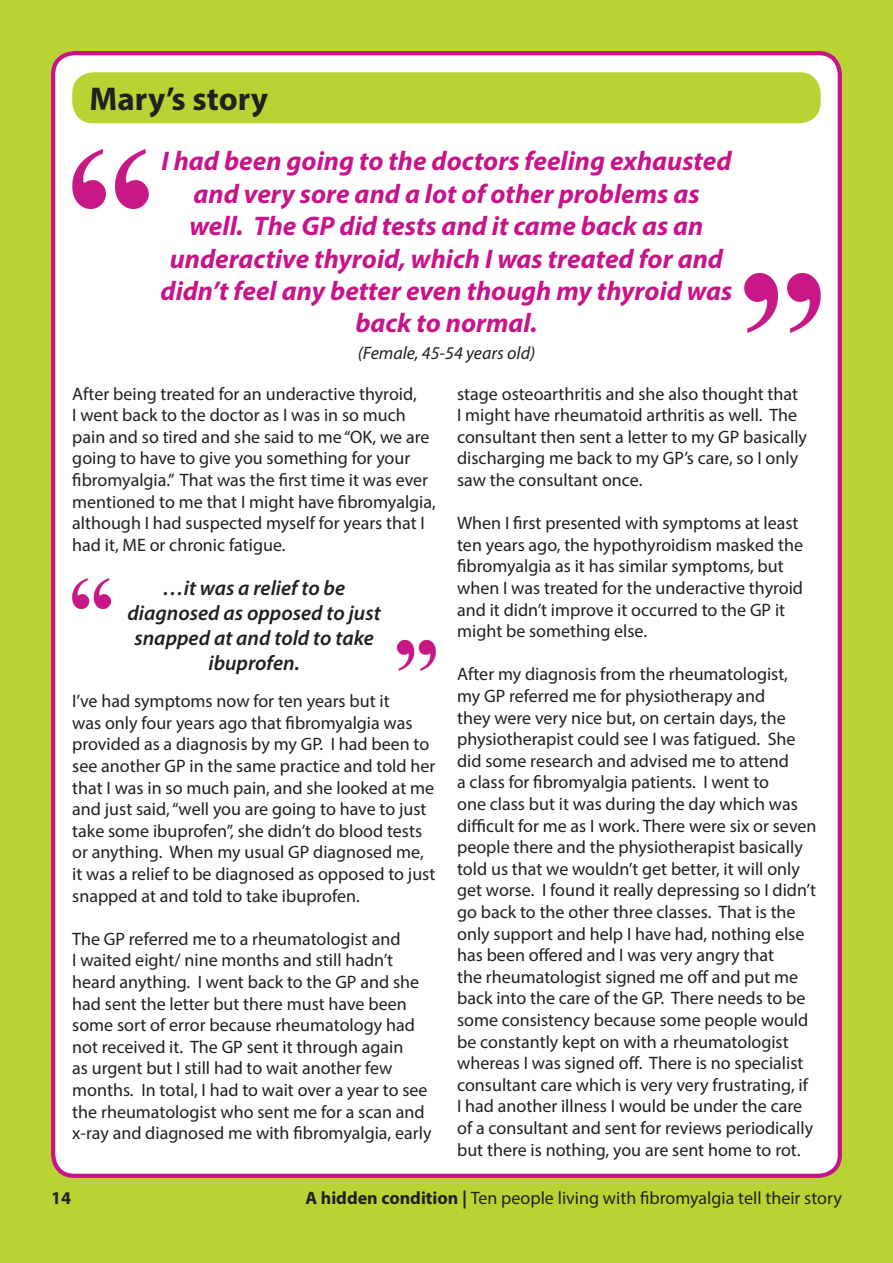
<style>
.page{position:relative;width:893px;height:1263px;background:#b9d432}
.page>*{position:absolute;margin:0;border:0;box-sizing:border-box;transform-origin:0 0}
.t1{font:700 33px "Myriad Pro";color:#231f20}
.t2{font:italic 700 27px/32.4px "Myriad Pro";color:#c8148a;text-align:center}
.t3{font:italic 600 21px/25.2px "Myriad Pro";color:#231f20;text-align:center}
.t4{font:18px/21.6px "Myriad Pro";color:#231f20}
.t5{font:italic 18px "Myriad Pro";color:#231f20}
.t6{font:700 18px "Myriad Pro";color:#231f20}
.s1{font-weight:700}
</style>
<div class="page">
<div style="left:53px;top:53px;width:787px;height:1123px;background:#fff;border-radius:21px"></div>
<div style="left:51px;top:51px;width:791px;height:1127px;border:4px solid #c8148a;border-radius:21px"></div>
<div style="left:72px;top:72px;width:749px;height:51px;background:#b9d432;border-radius:21px"></div>
<img style="left:72px;top:150px;width:77px;height:59px">
<img style="left:744px;top:273px;width:77px;height:59px">
<img style="left:72px;top:579px;width:39px;height:30px">
<img style="left:397px;top:641px;width:39px;height:29px">
<h1 class="t1" style="left:90px;top:78px;width:180px">Mary’s story</h1>
<p class="t2" style="left:161px;top:144px;width:573px">I had been going to the doctors feeling exhausted and very sore and a lot of other problems as<br>well. The GP did tests and it came back as an underactive thyroid, which I was treated for and didn’t feel any better even though my thyroid was back to normal.</p>
<p class="t5" style="left:358px;top:342px;width:179px">(Female, 45-54 years old)</p>
<p class="t4" style="left:72px;top:382px;width:365px">After being treated for an underactive thyroid,<br>I went back to the doctor as I was in so much pain and so tired and she said to me “OK, we are going to have to give you something for your fibromyalgia.” That was the first time it was ever mentioned to me that I might have fibromyalgia, although I had suspected myself for years that I had it, ME or chronic fatigue.</p>
<p class="t3" style="left:127px;top:574px;width:255px">…it was a relief to be diagnosed as opposed to just snapped at and told to take ibuprofen.</p>
<p class="t4" style="left:72px;top:690px;width:365px">I’ve had symptoms now for ten years but it<br>was only four years ago that fibromyalgia was provided as a diagnosis by my GP. I had been to see another GP in the same practice and told her that I was in so much pain, and she looked at me and just said, “well you are going to have to just take some ibuprofen”, she didn’t do blood tests or anything. When my usual GP diagnosed me, it was a relief to be diagnosed as opposed to just snapped at and told to take ibuprofen.</p>
<p class="t4" style="left:72px;top:928px;width:361px">The GP referred me to a rheumatologist and<br>I waited eight/ nine months and still hadn’t heard anything. I went back to the GP and she had sent the letter but there must have been some sort of error because rheumatology had not received it. The GP sent it through again<br>as urgent but I still had to wait another few months. In total, I had to wait over a year to see the rheumatologist who sent me for a scan and x-ray and diagnosed me with fibromyalgia, early</p>
<p class="t4" style="left:457px;top:382px;width:351px">stage osteoarthritis and she also thought that<br>I might have rheumatoid arthritis as well. The consultant then sent a letter to my GP basically discharging me back to my GP’s care, so I only saw the consultant once.</p>
<p class="t4" style="left:457px;top:512px;width:347px">When I first presented with symptoms at least ten years ago, the hypothyroidism masked the fibromyalgia as it has similar symptoms, but when I was treated for the underactive thyroid and it didn’t improve it occurred to the GP it might be something else.</p>
<p class="t4" style="left:457px;top:663px;width:361px">After my diagnosis from the rheumatologist,<br>my GP referred me for physiotherapy and<br>they were very nice but, on certain days, the physiotherapist could see I was fatigued. She did some research and advised me to attend<br>a class for fibromyalgia patients. I went to<br>one class but it was during the day which was difficult for me as I work. There were six or seven people there and the physiotherapist basically told us that we wouldn’t get better, it will only get worse. I found it really depressing so I didn’t go back to the other three classes. That is the only support and help I have had, nothing else has been offered and I was very angry that<br>the rheumatologist signed me off and put me back into the care of the GP. There needs to be some consistency because some people would be constantly kept on with a rheumatologist whereas I was signed off. There is no specialist consultant care which is very very frustrating, if I had another illness I would be under the care of a consultant and sent for reviews periodically but there is nothing, you are sent home to rot.</p>
<p class="t6" style="left:51px;top:1186px;width:21px">14</p>
<p class="t4" style="left:305px;top:1187px;width:538px"><span class="s1">A hidden condition |</span> Ten people living with fibromyalgia tell their story</p>
</div>
